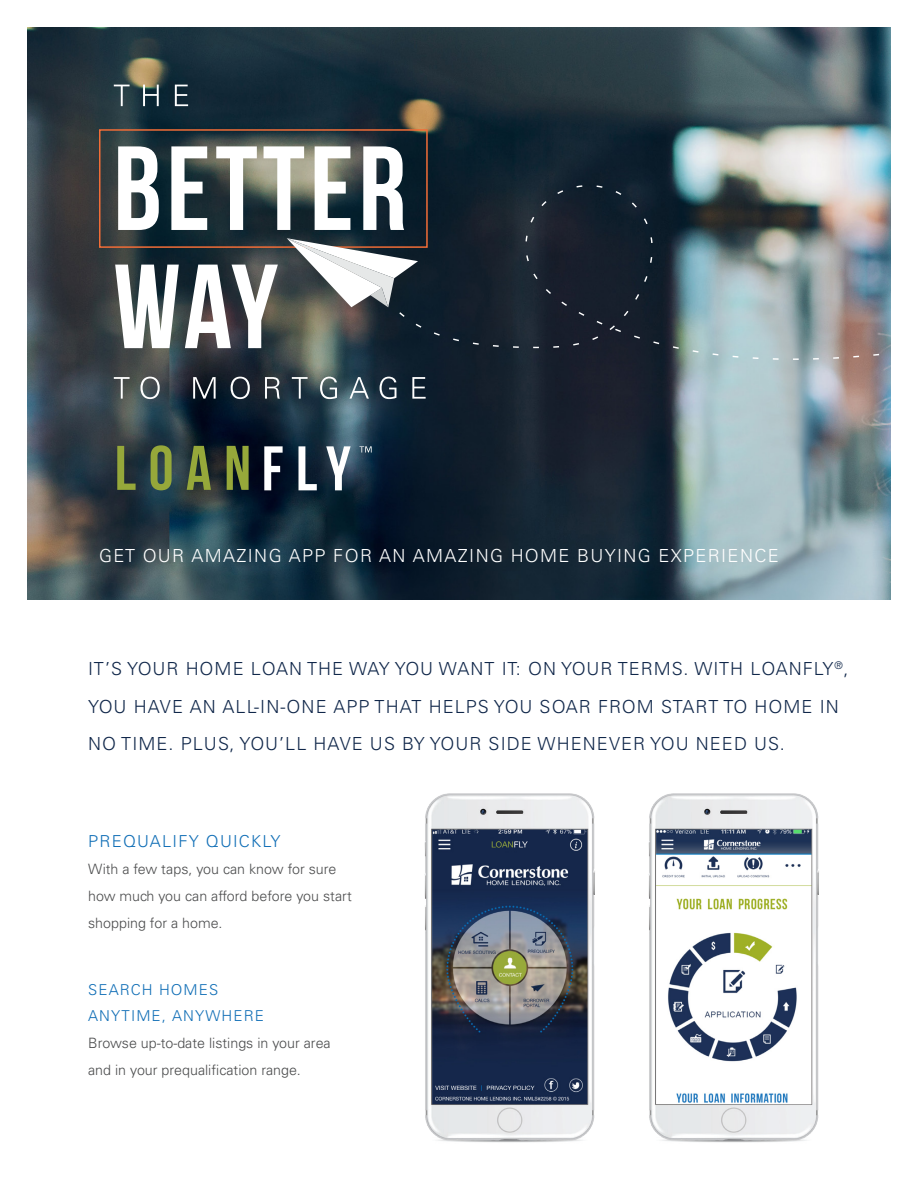
<style>
.page{position:relative;width:918px;height:1188px;background:#fff}
.page>*{position:absolute;margin:0;border:0;box-sizing:border-box;transform-origin:0 0}
.t1{font:300 18px/37.5px "Univers LT Std";letter-spacing:.06em;color:#10274a}
.t2{font:300 18px "Univers LT Std";letter-spacing:.075em;color:#fff}
.t3{font:300 16.5px "Univers LT Std";letter-spacing:.075em;color:#106eb6}
.t4{font:300 15px "Univers LT Std";letter-spacing:.075em;color:#106eb6}
.t5{font:300 14.25px/27px "Univers LT Std";color:#4b4c4d}
</style>
<div class="page">
<img style="left:27px;top:27px;width:864px;height:572px">
<svg style="left:114px;top:85px;width:74px;height:21px"></svg>
<svg style="left:115px;top:265px;width:163px;height:83px"></svg>
<svg style="left:118px;top:146px;width:286px;height:84px"></svg>
<div style="left:99px;top:129px;width:329px;height:119px;border:2px solid #f26d37"></div>
<svg style="left:114px;top:377px;width:312px;height:22px"></svg>
<div style="left:279px;top:229px;width:157px;height:96px;background:#231f20;opacity:.33"></div>
<svg style="left:287px;top:238px;width:112px;height:69px"></svg>
<svg style="left:117px;top:446px;width:19px;height:44px"></svg>
<svg style="left:151px;top:445px;width:21px;height:45px"></svg>
<svg style="left:187px;top:446px;width:24px;height:44px"></svg>
<svg style="left:227px;top:446px;width:22px;height:44px"></svg>
<svg style="left:264px;top:446px;width:19px;height:44px"></svg>
<svg style="left:299px;top:446px;width:18px;height:44px"></svg>
<svg style="left:326px;top:446px;width:25px;height:44px"></svg>
<svg style="left:359px;top:446px;width:13px;height:7px"></svg>
<img style="left:424px;top:793px;width:171px;height:350px">
<img style="left:648px;top:793px;width:171px;height:350px">
<img style="left:399px;top:185px;width:492px;height:175px">
<p class="t2" style="left:99px;top:545px;width:681px">GET OUR AMAZING APP FOR AN AMAZING HOME BUYING EXPERIENCE</p>
<p class="t1" style="left:88px;top:650px;width:762px">IT’S YOUR HOME LOAN THE WAY YOU WANT IT: ON YOUR TERMS. WITH LOANFLY<sup>®</sup>,<br>YOU HAVE AN ALL-IN-ONE APP THAT HELPS YOU SOAR FROM START TO HOME IN<br>NO TIME. PLUS, YOU’LL HAVE US BY YOUR SIDE WHENEVER YOU NEED US.</p>
<p class="t3" style="left:88px;top:831px;width:194px">PREQUALIFY QUICKLY</p>
<p class="t5" style="left:88px;top:855px;width:265px">With a few taps, you can know for sure how much you can afford before you start shopping for a home.</p>
<p class="t4" style="left:88px;top:981px;width:132px">SEARCH HOMES</p>
<p class="t4" style="left:88px;top:1006px;width:177px">ANYTIME, ANYWHERE</p>
<p class="t5" style="left:88px;top:1029px;width:244px">Browse up-to-date listings in your area and in your prequalification range.</p>
</div>
